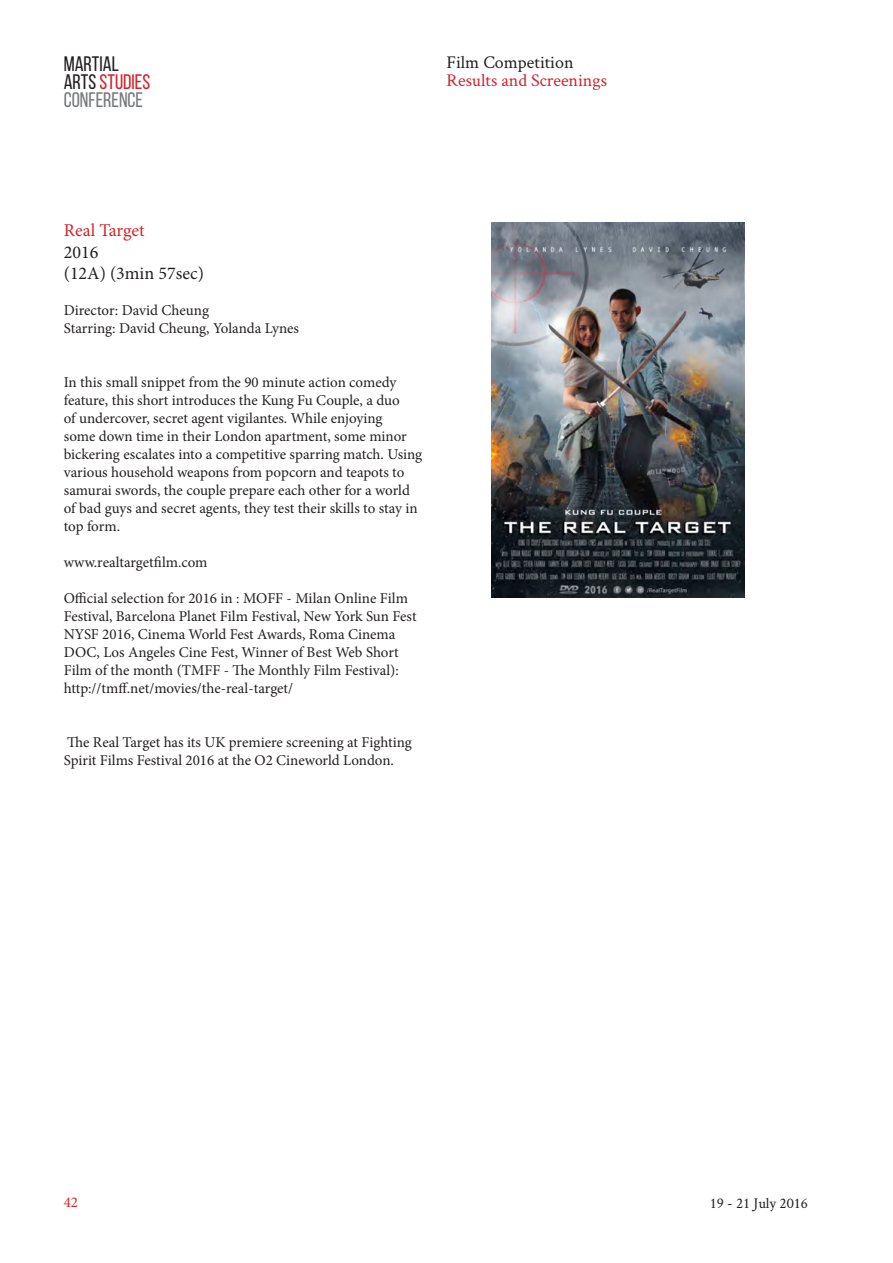
<style>
.page{position:relative;width:893px;height:1263px;background:#fff}
.page>*{position:absolute;margin:0;border:0;box-sizing:border-box;transform-origin:0 0}
.t1{font:21px/18px "Bebas Neue";color:#231f20}
.Article_author_page{font:18px/18px "Crimson Text";color:#d1232a}
.t2{font:18px "Minion Pro";color:#231f20}
.t3{font:18px/21.6px "Minion Pro";color:#d1232a}
.t4{font:15px/18px "Minion Pro";color:#231f20}
.t5{font:15px "Crimson Text";color:#231f20}
.t6{font:15px "Minion Pro";color:#d1232a}
.s1{color:#d1232a}
.s2{color:#76787b}
.s3{color:#231f20}
</style>
<div class="page">
<img style="left:492px;top:223px;width:253px;height:375px">
<h1 class="t1" style="left:64px;top:55px;width:88px">MARTIAL<br>ARTS <span class="s1">STUDIES<br></span><span class="s2">CONFERENCE</span></h1>
<p class="Article_author_page" style="left:446px;top:52px;width:162px"><span class="s3">Film Competition<br></span>Results and Screenings</p>
<p class="t3" style="left:64px;top:220px;width:82px">Real Target<br><span class="s3">2016</span></p>
<p class="t2" style="left:64px;top:261px;width:142px">(12A) (3min 57sec)</p>
<p class="t4" style="left:64px;top:301px;width:237px">Director: David Cheung<br>Starring: David Cheung, Yolanda Lynes</p>
<p class="t4" style="left:64px;top:373px;width:360px">In this small snippet from the 90 minute action comedy feature, this short introduces the Kung Fu Couple, a duo<br>of undercover, secret agent vigilantes. While enjoying<br>some down time in their London apartment, some minor bickering escalates into a competitive sparring match. Using various household weapons from popcorn and teapots to samurai swords, the couple prepare each other for a world of bad guys and secret agents, they test their skills to stay in top form.</p>
<p class="t4" style="left:64px;top:553px;width:145px">www.realtargetfilm.com</p>
<p class="t4" style="left:64px;top:589px;width:354px">Official selection for 2016 in : MOFF - Milan Online Film Festival, Barcelona Planet Film Festival, New York Sun Fest NYSF 2016, Cinema World Fest Awards, Roma Cinema DOC, Los Angeles Cine Fest, Winner of Best Web Short Film of the month (TMFF - The Monthly Film Festival): http://tmff.net/movies/the-real-target/</p>
<p class="t4" style="left:64px;top:733px;width:350px">The Real Target has its UK premiere screening at Fighting<br>Spirit Films Festival 2016 at the O2 Cineworld London.</p>
<p class="t6" style="left:64px;top:1192px;width:16px">42</p>
<p class="t5" style="left:710px;top:1193px;width:100px">19 - 21 July 2016</p>
</div>
